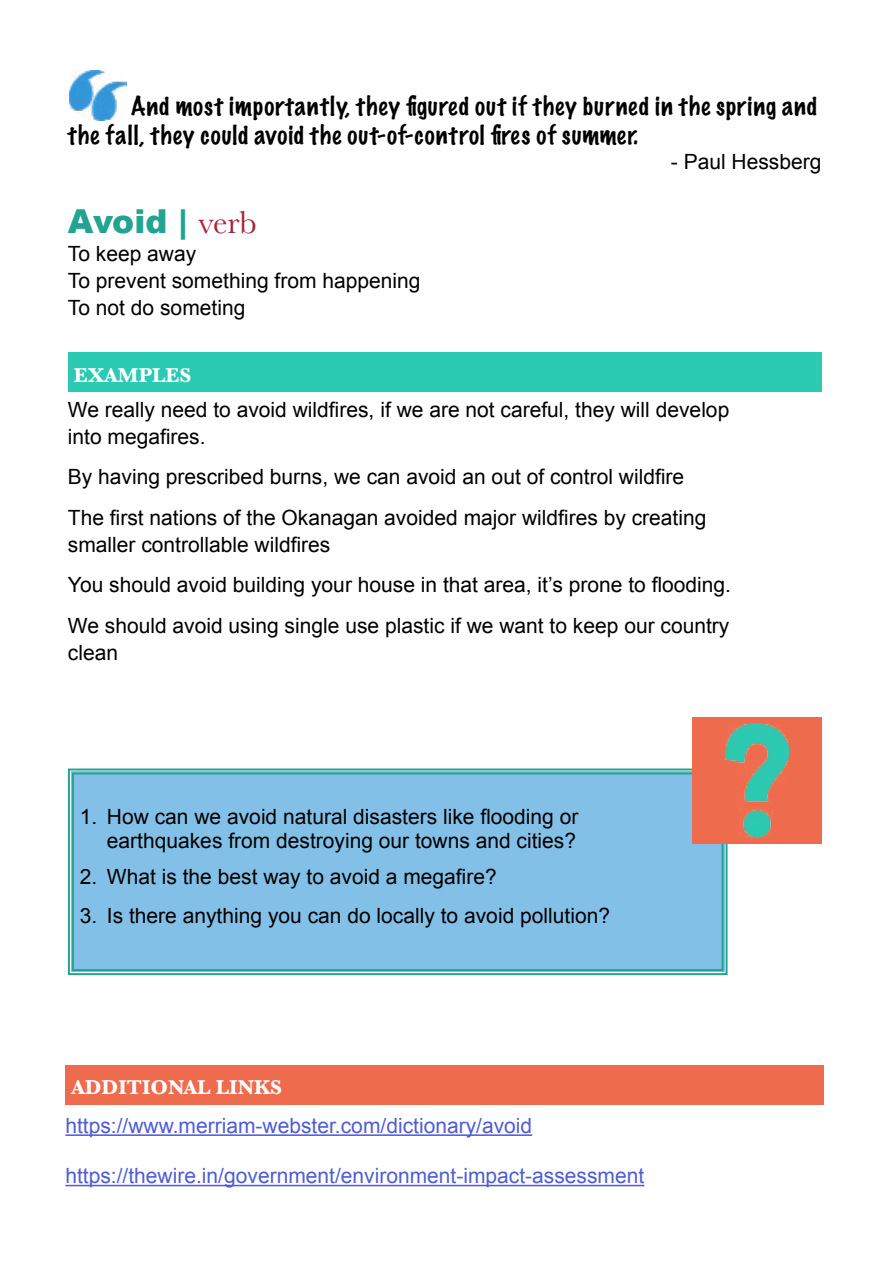
<style>
.page{position:relative;width:893px;height:1263px;background:#fff}
.page>*{position:absolute;margin:0;border:0;box-sizing:border-box;transform-origin:0 0}
.t1{font:900 33px "Arial";letter-spacing:-.01em;color:#23a491}
.t2{font:100 24px/28.8px "Marker Felt";letter-spacing:.045em;color:#000}
.t3{font:21px/27px "Arial";color:#000}
.t4{font:21px "Arial";color:#4f5cd6}
.t5{font:700 20.85px "Baskerville";color:#fff}
.s1{font-family:"Baskerville";font-weight:400;color:#a62639}
</style>
<div class="page">
<div style="left:68px;top:353px;width:753px;height:39px;background:#2bcab2"></div>
<div style="left:67px;top:768px;width:661px;height:208px;background:#83c0e8"></div>
<div style="left:72px;top:772px;width:651px;height:199px;border:2px solid #23a491"></div>
<div style="left:692px;top:718px;width:129px;height:126px;background:#ee6c4d"></div>
<img style="left:726px;top:724px;width:62px;height:113px">
<div style="left:65px;top:1065px;width:759px;height:39px;background:#ee6c4d"></div>
<hr style="left:65px;top:1134px;width:467px;height:2px;background:#4f5cd6">
<hr style="left:65px;top:1185px;width:579px;height:1px;background:#4f5cd6">
<img style="left:70px;top:71px;width:56px;height:50px">
<p class="t2" style="left:68px;top:91px;width:751px;text-indent:63px">And most importantly, they figured out if they burned in the spring and the fall, they could avoid the out-of-control fires of summer.</p>
<p class="t3" style="left:671px;top:148px;width:152px">- Paul Hessberg</p>
<h1 class="t1" style="left:68px;top:198px;width:190px">Avoid | <span class="s1">verb</span></h1>
<p class="t3" style="left:68px;top:240px;width:354px">To keep away<br>To prevent something from happening<br>To not do someting</p>
<p class="t5" style="left:74px;top:360px;width:119px">EXAMPLES</p>
<p class="t3" style="left:68px;top:396px;width:663px">We really need to avoid wildfires, if we are not careful, they will develop into megafires.</p>
<p class="t3" style="left:68px;top:457px;width:640px;line-height:40.5px">By having prescribed burns, we can avoid an out of control wildfire<br>The first nations of the Okanagan avoided major wildfires by creating</p>
<p class="t3" style="left:68px;top:524px;width:665px;line-height:40.5px">smaller controllable wildfires<br>You should avoid building your house in that area, it’s prone to flooding.<br>We should avoid using single use plastic if we want to keep our country</p>
<p class="t3" style="left:68px;top:639px;width:52px">clean</p>
<p class="t3" style="left:80px;top:804px;width:500px;line-height:24px;text-align:right">1. How can we avoid natural disasters like flooding or earthquakes from destroying our towns and cities?</p>
<p class="t3" style="left:80px;top:863px;width:418px">2. What is the best way to avoid a megafire?</p>
<p class="t3" style="left:80px;top:902px;width:532px">3. Is there anything you can do locally to avoid pollution?</p>
<p class="t5" style="left:71px;top:1073px;width:212px">ADDITIONAL LINKS</p>
<p class="t4" style="left:65px;top:1112px;width:468px">https://www.merriam-webster.com/dictionary/avoid</p>
<p class="t4" style="left:65px;top:1162px;width:580px">https://thewire.in/government/environment-impact-assessment</p>
</div>
